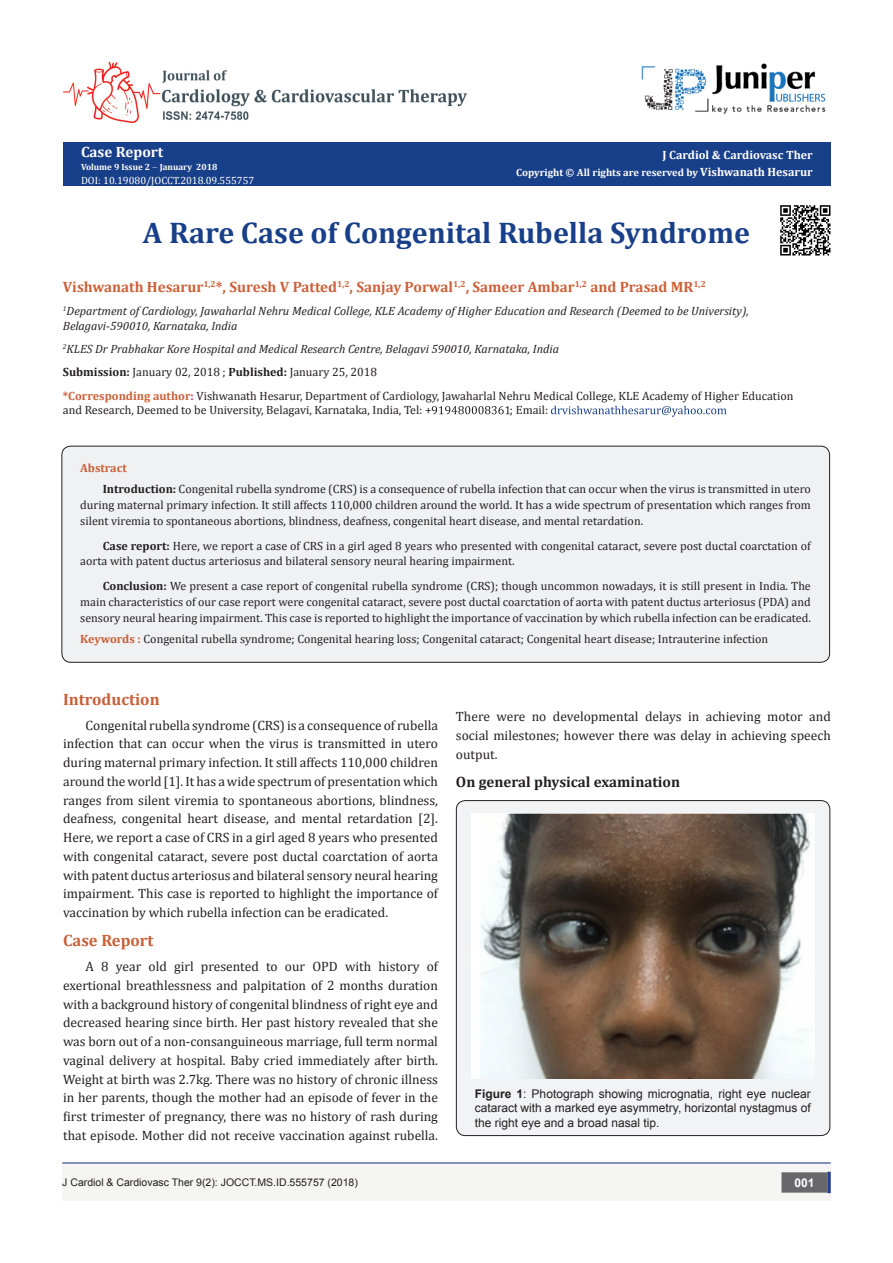
<style>
.page{position:relative;width:893px;height:1263px;background:#fff}
.page>*{position:absolute;margin:0;border:0;box-sizing:border-box;transform-origin:0 0}
.t1{font:700 30px "Cambria";color:#183f89}
.t2{font:700 16.5px "Cambria";color:#ca5f37}
.t3{font:700 15px "Cambria";color:#cd5f37}
.t4{font:700 15px "Cambria";color:#231f20}
.t5{font:700 15px "Cambria";color:#fffefc}
.t6{font:13.5px/18.8px "Cambria";color:#231f20;text-align:justify}
.t7{font:12px/15.8px "Cambria";color:#231f20}
.t8{font:italic 12px/14.4px "Cambria";color:#231f20}
.t9{font:12px/14.4px "Arial";color:#231f20;text-align:justify}
.t10{font:700 12px "Cambria";color:#fff}
.t11{font:700 12px "Cambria";color:#ca5f37}
.t12{font:700 12px "Arial";color:#fff}
.t13{font:10.5px "Arial";color:#231f20}
.t14{font:700 10.5px "Cambria";color:#fff}
.t15{font:10.5px "Cambria";color:#fff}
.t16{font:700 9px "Cambria";color:#fffefc}
.s1{font-size:12px}
.s2{font-weight:700}
.s3{font-weight:700;color:#cd5f37}
.s4{font-weight:700;color:#cd375f}
.s5{font-weight:700;color:#ca5f37}
</style>
<div class="page">
<div style="left:63px;top:143px;width:768px;height:43px;background:#183f89"></div>
<svg style="left:432px;top:406px;width:78px;height:8px"></svg>
<svg style="left:551px;top:406px;width:175px;height:11px"></svg>
<img style="left:641px;top:63px;width:185px;height:51px">
<div style="left:62px;top:1163px;width:769px;height:38px;background:#f5f5f4"></div>
<div style="left:782px;top:1173px;width:45px;height:19px;background:#68676a"></div>
<div style="left:781px;top:1172px;width:46px;height:20px;border:2px solid #68676a"></div>
<svg style="left:827px;top:1172px;width:4px;height:21px"></svg>
<img style="left:63px;top:63px;width:404px;height:60px">
<hr style="left:62px;top:1162px;width:769px;height:1px;background:#253f8e">
<div style="left:456px;top:800px;width:374px;height:335px;background:#f2f3f4;border-radius:9px"></div>
<div style="left:456px;top:800px;width:374px;height:336px;border:1px solid #231f20;border-radius:9px"></div>
<img style="left:472px;top:813px;width:342px;height:266px">
<div style="left:62px;top:446px;width:768px;height:216px;background:#f0f1f2;border-radius:9px"></div>
<div style="left:62px;top:446px;width:768px;height:217px;border:1px solid #231f20;border-radius:9px"></div>
<img style="left:780px;top:205px;width:51px;height:51px">
<p class="t5" style="left:81px;top:141px;width:84px">Case Report</p>
<p class="t16" style="left:81px;top:161px;width:138px">Volume 9 Issue 2 January 2018</p>
<p class="t15" style="left:81px;top:174px;width:175px">DOI: 10.19080/JOCCT.2018.09.555757</p>
<p class="t10" style="left:662px;top:146px;width:152px">J Cardiol &amp; Cardiovasc Ther</p>
<p class="t14" style="left:516px;top:165px;width:298px">Copyright © All rights are reserved by <span class="s1">Vishwanath Hesarur</span></p>
<p class="t1" style="left:143px;top:212px;width:608px">A Rare Case of Congenital Rubella Syndrome</p>
<p class="t3" style="left:63px;top:276px;width:644px">Vishwanath Hesarur<sup>1,2</sup>*, Suresh V Patted<sup>1,2</sup>, Sanjay Porwal<sup>1,2</sup>, Sameer Ambar<sup>1,2</sup> and Prasad MR<sup>1,2</sup></p>
<p class="t8" style="left:63px;top:303px;width:687px"><sup>1</sup>Department of Cardiology, Jawaharlal Nehru Medical College, KLE Academy of Higher Education and Research (Deemed to be University),<br>Belagavi-590010, Karnataka, India</p>
<p class="t8" style="left:63px;top:341px;width:498px"><sup>2</sup>KLES Dr Prabhakar Kore Hospital and Medical Research Centre, Belagavi 590010, Karnataka, India</p>
<p class="t7" style="left:63px;top:364px;width:316px"><span class="s2">Submission:</span> January 02, 2018 ; <span class="s2">Published:</span> January 25, 2018</p>
<p class="t7" style="left:63px;top:388px;width:732px;line-height:14.4px"><span class="s3">*Corresponding author</span><span class="s4">:</span> Vishwanath Hesarur, Department of Cardiology, Jawaharlal Nehru Medical College, KLE Academy of Higher Education and Research, Deemed to be University, Belagavi, Karnataka, India, Tel: +</p>
<p class="t7" style="left:510px;top:402px;width:40px">; Email:</p>
<p class="t11" style="left:80px;top:459px;width:48px">Abstract</p>
<p class="t7" style="left:80px;top:481px;width:732px;text-align:justify;text-indent:22px"><span class="s2">Introduction:</span> Congenital rubella syndrome (CRS) is a consequence of rubella infection that can occur when the virus is transmitted in utero during maternal primary infection. It still affects 110,000 children around the world. It has a wide spectrum of presentation which ranges from silent viremia to spontaneous abortions, blindness, deafness, congenital heart disease, and mental retardation.</p>
<p class="t7" style="left:80px;top:538px;width:732px;text-indent:22px"><span class="s2">Case report:</span> Here, we report a case of CRS in a girl aged 8 years who presented with congenital cataract, severe post ductal coarctation of aorta with patent ductus arteriosus and bilateral sensory neural hearing impairment.</p>
<p class="t7" style="left:80px;top:578px;width:732px;text-align:justify;text-indent:22px"><span class="s2">Conclusion:</span> We present a case report of congenital rubella syndrome (CRS); though uncommon nowadays, it is still present in India. The main characteristics of our case report were congenital cataract, severe post ductal coarctation of aorta with patent ductus arteriosus (PDA) and sensory neural hearing impairment. This case is reported to highlight the importance of vaccination by which rubella infection can be eradicated.</p>
<p class="t7" style="left:80px;top:631px;width:689px"><span class="s5">Keywords :</span> Congenital rubella syndrome; Congenital hearing loss; Congenital cataract; Congenital heart disease; Intrauterine infection</p>
<p class="t2" style="left:63px;top:688px;width:98px">Introduction</p>
<p class="t6" style="left:63px;top:716px;width:376px;text-indent:22px">Congenital rubella syndrome (CRS) is a consequence of rubella infection that can occur when the virus is transmitted in utero during maternal primary infection. It still affects 110,000 children around the world [1]. It has a wide spectrum of presentation which ranges from silent viremia to spontaneous abortions, blindness, deafness, congenital heart disease, and mental retardation [2].<br>Here, we report a case of CRS in a girl aged 8 years who presented with congenital cataract, severe post ductal coarctation of aorta with patent ductus arteriosus and bilateral sensory neural hearing impairment. This case is reported to highlight the importance of vaccination by which rubella infection can be eradicated.</p>
<p class="t2" style="left:63px;top:929px;width:92px">Case Report</p>
<p class="t6" style="left:63px;top:957px;width:376px;text-indent:22px">A 8 year old girl presented to our OPD with history of exertional breathlessness and palpitation of 2 months duration with a background history of congenital blindness of right eye and decreased hearing since birth. Her past history revealed that she was born out of a non-consanguineous marriage, full term normal vaginal delivery at hospital. Baby cried immediately after birth.<br>Weight at birth was 2.7kg. There was no history of chronic illness in her parents, though the mother had an episode of fever in the first trimester of pregnancy, there was no history of rash during that episode. Mother did not receive vaccination against rubella.</p>
<p class="t6" style="left:456px;top:707px;width:376px">There were no developmental delays in achieving motor and social milestones; however there was delay in achieving speech output.</p>
<p class="t4" style="left:456px;top:771px;width:226px">On general physical examination</p>
<p class="t9" style="left:475px;top:1086px;width:337px"><span class="s2">Figure 1</span>: Photograph showing micrognatia, right eye nuclear cataract with a marked eye asymmetry, horizontal nystagmus of the right eye and a broad nasal tip.</p>
<p class="t13" style="left:62px;top:1175px;width:297px">J Cardiol &amp; Cardiovasc Ther 9(2): JOCCT.MS.ID.555757 (2018)</p>
<p class="t12" style="left:794px;top:1174px;width:22px">001</p>
</div>
